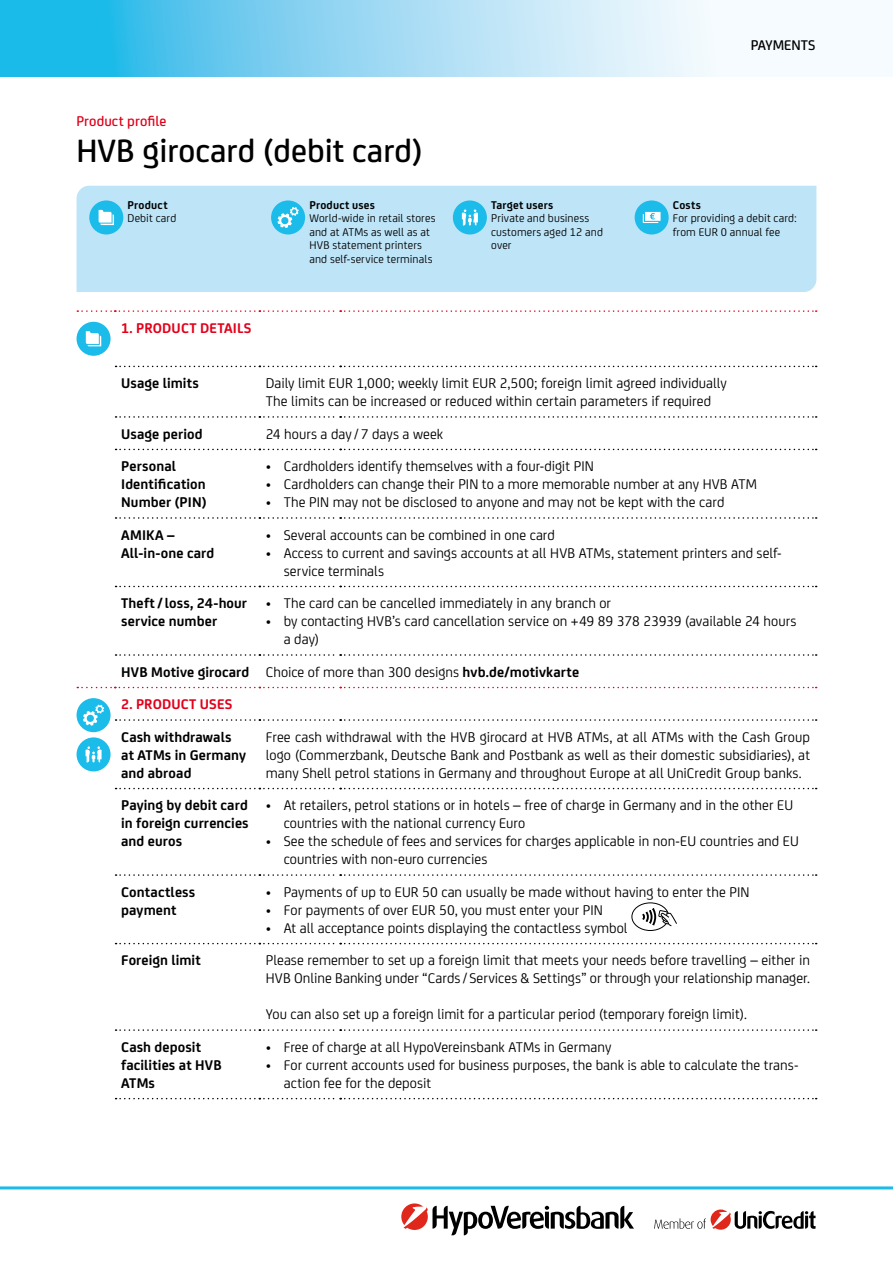
<style>
.page{position:relative;width:893px;height:1263px;background:#fff}
.page>*{position:absolute;margin:0;border:0;box-sizing:border-box;transform-origin:0 0}
.t1{font:500 34.5px "Uni Credit";color:#000}
.t2{font:15px/18px "Uni Credit";letter-spacing:.005em;color:#000}
.t3{font:700 15px/18px "Uni Credit";letter-spacing:.005em;color:#000}
.t4{font:700 15px "Uni Credit";letter-spacing:.01em;color:#e2001a}
.t5{font:500 15px "Uni Credit";letter-spacing:.01em;color:#e2001a}
.t6{font:500 15px "Uni Credit";color:#000}
.t7{font:12px/13.5px "Uni Credit";letter-spacing:.01em;color:#000}
.t8{font:700 12px "Uni Credit";letter-spacing:.015em;color:#000}
.s1{font-weight:400}
</style>
<div class="page">
<svg style="left:0;top:0;width:717px;height:77px;background:#8cd6f2"></svg>
<hr style="left:0;top:1186px;width:893px;height:3px;background:#1bbbea">
<svg style="left:654px;top:1209px;width:161px;height:21px"></svg>
<svg style="left:401px;top:1203px;width:233px;height:32px"></svg>
<div style="left:77px;top:186px;width:739px;height:106px;background:#bde4f7"></div>
<div style="left:89px;top:200px;width:34px;height:34px;background:#1bbbea;border-radius:50%"></div>
<svg style="left:99px;top:210px;width:15px;height:15px"></svg>
<div style="left:271px;top:200px;width:34px;height:34px;background:#1bbbea;border-radius:50%"></div>
<svg style="left:277px;top:207px;width:22px;height:21px"></svg>
<div style="left:453px;top:200px;width:34px;height:34px;background:#1bbbea;border-radius:50%"></div>
<svg style="left:462px;top:209px;width:16px;height:16px"></svg>
<div style="left:635px;top:200px;width:34px;height:34px;background:#1bbbea;border-radius:50%"></div>
<svg style="left:643px;top:212px;width:18px;height:11px"></svg>
<svg style="left:77px;top:310px;width:740px;height:2px"></svg>
<svg style="left:116px;top:366px;width:701px;height:1px"></svg>
<svg style="left:116px;top:416px;width:701px;height:2px"></svg>
<svg style="left:116px;top:449px;width:701px;height:1px"></svg>
<svg style="left:116px;top:517px;width:701px;height:2px"></svg>
<svg style="left:116px;top:586px;width:701px;height:1px"></svg>
<svg style="left:77px;top:687px;width:740px;height:1px"></svg>
<svg style="left:116px;top:719px;width:701px;height:2px"></svg>
<svg style="left:116px;top:788px;width:701px;height:1px"></svg>
<svg style="left:116px;top:874px;width:701px;height:2px"></svg>
<svg style="left:116px;top:943px;width:701px;height:1px"></svg>
<svg style="left:116px;top:1029px;width:701px;height:2px"></svg>
<svg style="left:116px;top:1098px;width:701px;height:1px"></svg>
<svg style="left:116px;top:654px;width:701px;height:2px"></svg>
<div style="left:77px;top:322px;width:34px;height:34px;background:#1bbbea;border-radius:50%"></div>
<svg style="left:86px;top:331px;width:15px;height:15px"></svg>
<div style="left:77px;top:698px;width:34px;height:34px;background:#1bbbea;border-radius:50%"></div>
<svg style="left:83px;top:705px;width:21px;height:21px"></svg>
<div style="left:632px;top:902px;width:37px;height:29px;border:1px solid #000;border-radius:50%"></div>
<svg style="left:642px;top:908px;width:35px;height:18px"></svg>
<div style="left:77px;top:737px;width:34px;height:34px;background:#1bbbea;border-radius:50%"></div>
<svg style="left:86px;top:746px;width:16px;height:16px"></svg>
<p class="t5" style="left:77px;top:110px;width:92px">Product profile</p>
<h1 class="t1" style="left:77px;top:125px;width:348px">HVB girocard (debit card)</h1>
<p class="t8" style="left:128px;top:196px;width:42px">Product</p>
<p class="t7" style="left:128px;top:211px;width:50px">Debit card</p>
<p class="t8" style="left:309px;top:196px;width:67px">Product uses</p>
<p class="t7" style="left:309px;top:211px;width:128px">World-wide in retail stores and at ATMs as well as at<br>HVB statement printers and self-service terminals</p>
<p class="t4" style="left:121px;top:317px;width:132px">1. PRODUCT DETAILS</p>
<p class="t8" style="left:491px;top:196px;width:64px">Target users</p>
<p class="t7" style="left:491px;top:211px;width:113px">Private and business customers aged 12 and over</p>
<p class="t6" style="left:751px;top:34px;width:66px">Payments</p>
<p class="t8" style="left:673px;top:196px;width:29px">Costs</p>
<p class="t7" style="left:673px;top:211px;width:126px">For providing a debit card: from EUR 0 annual fee</p>
<p class="t3" style="left:121px;top:373px;width:79px">Usage limits</p>
<p class="t2" style="left:266px;top:373px;width:463px">Daily limit EUR 1,000; weekly limit EUR 2,500; foreign limit agreed individually<br>The limits can be increased or reduced within certain parameters if required</p>
<p class="t3" style="left:121px;top:424px;width:83px">Usage period</p>
<p class="t2" style="left:266px;top:424px;width:179px">24 hours a day /7 days a week</p>
<p class="t3" style="left:121px;top:456px;width:87px">Personal<br>Identification<br>Number (PIN)</p>
<p class="t2" style="left:266px;top:456px;width:330px">• Cardholders identify themselves with a four-digit PIN</p>
<p class="t2" style="left:266px;top:474px;width:493px">• Cardholders can change their PIN to a more memorable number at any HVB ATM</p>
<p class="t2" style="left:266px;top:492px;width:460px">• The PIN may not be disclosed to anyone and may not be kept with the card</p>
<p class="t3" style="left:121px;top:525px;width:95px">AMIKA –<br>All-in-one card</p>
<p class="t2" style="left:266px;top:525px;width:291px">• Several accounts can be combined in one card</p>
<p class="t2" style="left:284px;top:543px;width:499px;text-indent:-18px">• Access to current and savings accounts at all HVB ATMs, statement printers and self&shy;service terminals</p>
<p class="t3" style="left:121px;top:593px;width:127px">Theft/loss, 24-hour service number</p>
<p class="t2" style="left:266px;top:593px;width:347px">• The card can be cancelled immediately in any branch or</p>
<p class="t2" style="left:284px;top:611px;width:514px;text-indent:-18px">• by contacting HVB’s card cancellation service on +49 89 378 23939 (available 24 hours a day)</p>
<p class="t3" style="left:121px;top:662px;width:459px">HVB Motive girocard <span class="s1">Choice of more than 300 designs</span> hvb.de/motivkarte</p>
<p class="t4" style="left:121px;top:693px;width:113px">2. PRODUCT USES</p>
<p class="t3" style="left:121px;top:727px;width:126px">Cash withdrawals at ATMs in Germany and abroad</p>
<p class="t2" style="left:266px;top:727px;width:546px;text-align:justify">Free cash withdrawal with the HVB girocard at HVB ATMs, at all ATMs with the Cash Group logo (Commerzbank, Deutsche Bank and Postbank as well as their domestic subsidiaries), at many Shell petrol stations in Germany and throughout Europe at all UniCredit Group banks.</p>
<p class="t3" style="left:121px;top:795px;width:129px;text-align:justify">Paying by debit card in foreign currencies and euros</p>
<p class="t2" style="left:284px;top:795px;width:511px;text-indent:-18px">• At retailers, petrol stations or in hotels – free of charge in Germany and in the other EU countries with the national currency Euro</p>
<p class="t2" style="left:284px;top:831px;width:517px;text-indent:-18px">• See the schedule of fees and services for charges applicable in non-EU countries and EU countries with non-euro currencies</p>
<p class="t3" style="left:121px;top:882px;width:76px">Contactless payment</p>
<p class="t2" style="left:266px;top:882px;width:485px">• Payments of up to EUR 50 can usually be made without having to enter the PIN</p>
<p class="t2" style="left:266px;top:900px;width:339px">• For payments of over EUR 50, you must enter your PIN</p>
<p class="t2" style="left:266px;top:918px;width:363px">• At all acceptance points displaying the contactless symbol</p>
<p class="t3" style="left:121px;top:950px;width:81px">Foreign limit</p>
<p class="t2" style="left:266px;top:950px;width:546px">Please remember to set up a foreign limit that meets your needs before travelling – either in<br>HVB Online Banking under “Cards / Services &amp; Settings” or through your relationship manager.</p>
<p class="t2" style="left:266px;top:1004px;width:483px">You can also set up a foreign limit for a particular period (temporary foreign limit).</p>
<p class="t3" style="left:121px;top:1037px;width:102px">Cash deposit facilities at HVB<br>ATMs</p>
<p class="t2" style="left:266px;top:1037px;width:347px">• Free of charge at all HypoVereinsbank ATMs in Germany</p>
<p class="t2" style="left:284px;top:1055px;width:516px;text-indent:-18px">• For current accounts used for business purposes, the bank is able to calculate the trans&shy;action fee for the deposit</p>
</div>
